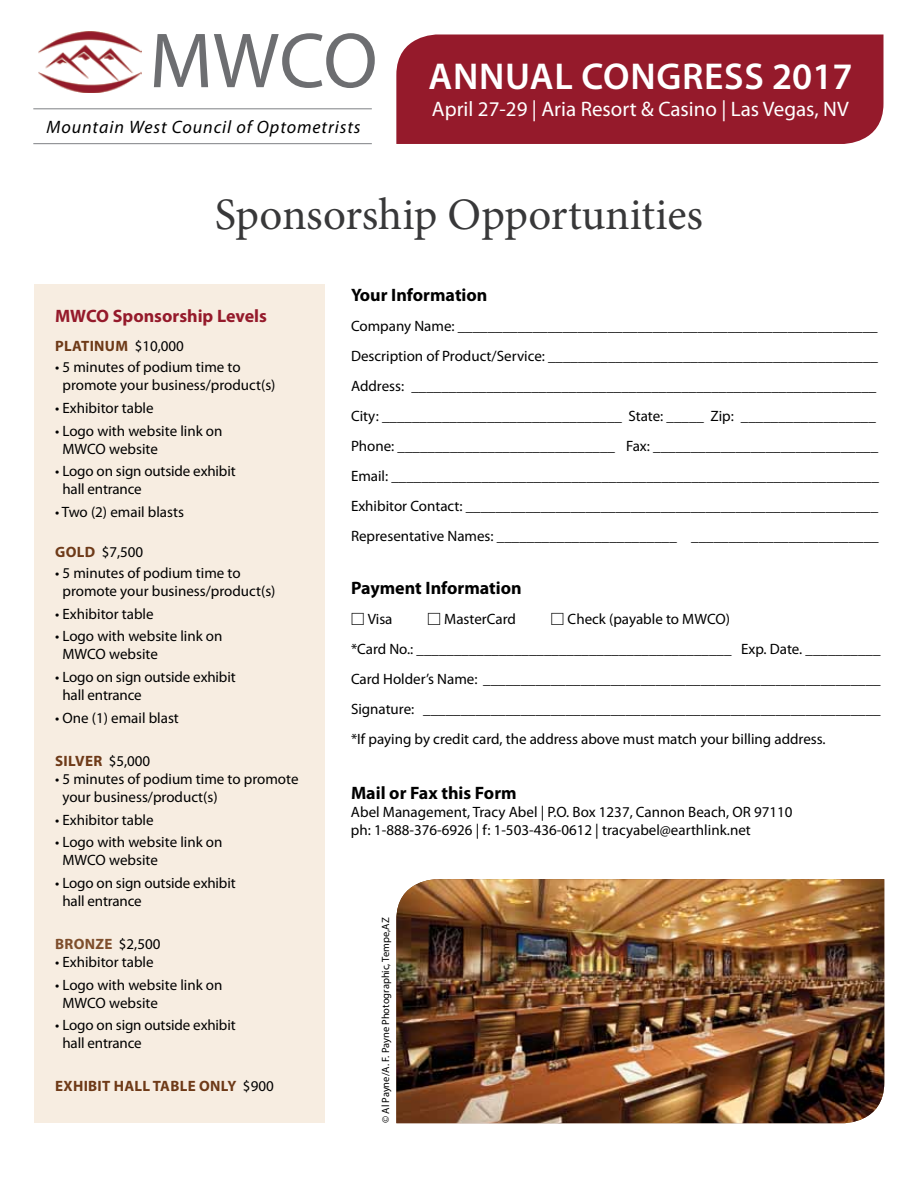
<style>
.page{position:relative;width:918px;height:1188px;background:#fff}
.page>*{position:absolute;margin:0;border:0;box-sizing:border-box;transform-origin:0 0}
.t1{font:78.75px "Myriad Pro";color:#6d6e71}
.t2{font:45px "Minion Pro";color:#383839}
.t3{font:600 37.5px "Myriad Pro";letter-spacing:.02em;color:#fff}
.t4{font:21px "Myriad Pro";color:#fff}
.t5{font:700 18px "Myriad Pro";color:#000}
.t6{font:italic 18px "Myriad Pro";letter-spacing:.05em;color:#000}
.t7{font:700 18px "Myriad Pro";color:#951a2b}
.t8{font:15px/18px "Myriad Pro";color:#000}
.t9{font:700 15px "Myriad Pro";letter-spacing:.02em;color:#6e3a18}
.t10{font:700 15px "Myriad Pro";letter-spacing:.02em;color:#7e4e2c}
.t11{font:10.5px "Myriad Pro";color:#000}
.s1{font-weight:400;color:#000}
.s2{font-weight:700;color:#6e3a18}
.s3{font-family:"Universal Newswith Comm Pi"}
</style>
<div class="page">
<div style="left:34px;top:284px;width:292px;height:838px;background:#f7ede1"></div>
<div style="left:396px;top:34px;width:488px;height:110px;background:#951a2b"></div>
<img style="left:39px;top:32px;width:103px;height:60px">
<hr style="left:33px;top:108px;width:339px;height:1px;background:#939598">
<hr style="left:33px;top:143px;width:339px;height:1px;background:#939598">
<img style="left:396px;top:879px;width:488px;height:244px">
<h1 class="t1" style="left:149px;top:18px;width:230px">MWCO</h1>
<p class="t6" style="left:47px;top:116px;width:316px">Mountain West Council of Optometrists</p>
<h3 class="t3" style="left:428px;top:52px;width:426px">ANNUAL CONGRESS 2017</h3>
<h3 class="t4" style="left:432px;top:97px;width:418px">April 27-29 | Aria Resort &amp; Casino | Las Vegas, NV</h3>
<h2 class="t2" style="left:215px;top:185px;width:490px">Sponsorship Opportunities</h2>
<p class="t7" style="left:55px;top:305px;width:213px">MWCO Sponsorship Levels</p>
<p class="t9" style="left:55px;top:336px;width:130px">Platinum <span class="s1">$10,000</span></p>
<p class="t8" style="left:62px;top:358px;width:215px;text-indent:-7px">• 5 minutes of podium time to promote your business/product(s)</p>
<p class="t8" style="left:55px;top:399px;width:100px">• Exhibitor table</p>
<p class="t8" style="left:62px;top:422px;width:162px;text-indent:-7px">• Logo with website link on<br>MWCO website</p>
<p class="t8" style="left:62px;top:463px;width:175px;text-indent:-7px">• Logo on sign outside exhibit hall entrance</p>
<p class="t8" style="left:55px;top:504px;width:130px">• Two (2) email blasts</p>
<p class="t8" style="left:55px;top:543px;width:90px"><span class="s2">Gold</span> $7,500</p>
<p class="t8" style="left:62px;top:564px;width:215px;text-indent:-7px">• 5 minutes of podium time to promote your business/product(s)</p>
<p class="t8" style="left:55px;top:605px;width:100px">• Exhibitor table</p>
<p class="t8" style="left:62px;top:628px;width:162px;text-indent:-7px">• Logo with website link on<br>MWCO website</p>
<p class="t8" style="left:62px;top:669px;width:175px;text-indent:-7px">• Logo on sign outside exhibit hall entrance</p>
<p class="t8" style="left:55px;top:709px;width:125px">• One (1) email blast</p>
<p class="t9" style="left:55px;top:751px;width:97px">Silver <span class="s1">$5,000</span></p>
<p class="t8" style="left:62px;top:770px;width:238px;text-indent:-7px">• 5 minutes of podium time to promote your business/product(s)</p>
<p class="t8" style="left:55px;top:811px;width:100px">• Exhibitor table</p>
<p class="t8" style="left:62px;top:834px;width:162px;text-indent:-7px">• Logo with website link on<br>MWCO website</p>
<p class="t8" style="left:62px;top:875px;width:175px;text-indent:-7px">• Logo on sign outside exhibit hall entrance</p>
<p class="t10" style="left:55px;top:934px;width:107px">Bronze <span class="s1">$2,500</span></p>
<p class="t8" style="left:55px;top:953px;width:100px">• Exhibitor table</p>
<p class="t8" style="left:62px;top:976px;width:162px;text-indent:-7px">• Logo with website link on<br>MWCO website</p>
<p class="t8" style="left:62px;top:1017px;width:175px;text-indent:-7px">• Logo on sign outside exhibit hall entrance</p>
<p class="t9" style="left:55px;top:1076px;width:220px">Exhibit Hall Table Only <span class="s1">$900</span></p>
<p class="t5" style="left:351px;top:283px;width:138px">Your Information</p>
<p class="t8" style="left:351px;top:311px;width:529px;line-height:30px">Company Name: ________________________________________________________ Description of Product/Service: ____________________________________________ Address: ______________________________________________________________ City: ________________________________ State: _____ Zip: __________________ Phone: _____________________________ Fax: ______________________________ Email: _________________________________________________________________ Exhibitor Contact: _______________________________________________________ Representative Names: ________________________ _________________________</p>
<p class="t5" style="left:351px;top:576px;width:172px">Payment Information</p>
<p class="t8" style="left:351px;top:610px;width:43px"><span class="s3">M</span> Visa</p>
<p class="t8" style="left:428px;top:610px;width:90px"><span class="s3">M</span> MasterCard</p>
<p class="t8" style="left:351px;top:604px;width:531px;line-height:30px;text-indent:200px"><span class="s3">M</span> Check (payable to MWCO)<br>*Card No.: __________________________________________ Exp. Date. __________ Card Holder’s Name: _____________________________________________________ Signature: _____________________________________________________________ *If paying by credit card, the address above must match your billing address.</p>
<p class="t5" style="left:351px;top:781px;width:167px">Mail or Fax this Form</p>
<p class="t8" style="left:351px;top:803px;width:443px">Abel Management, Tracy Abel | P.O. Box 1237, Cannon Beach, OR 97110 ph: 1-888-376-6926 | f: 1-503-436-0612 | tracyabel@earthlink.net</p>
<p class="t11" style="left:380px;top:1123px;width:207px;rotate:-90deg">© Al Payne/A. F. Payne Photographic, Tempe,AZ</p>
</div>
